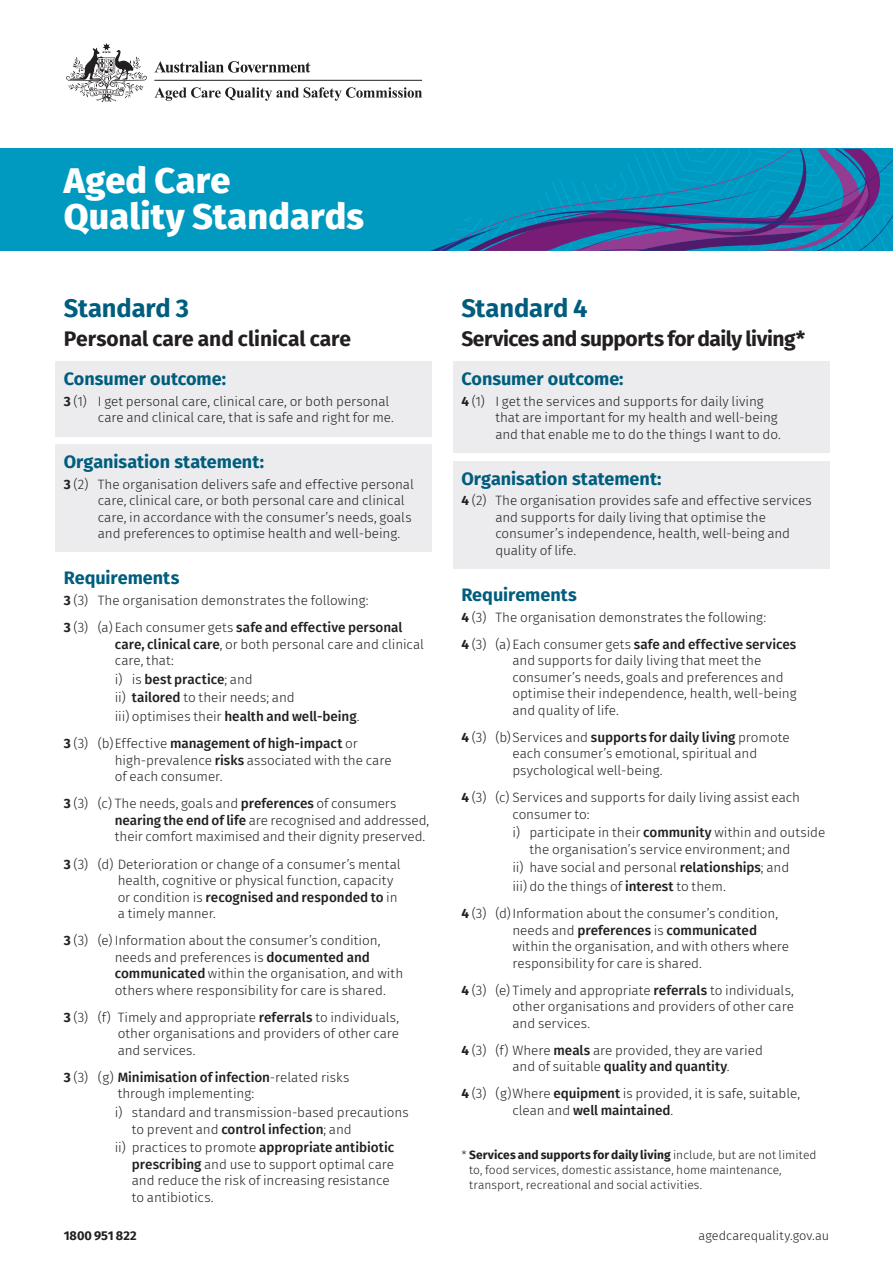
<style>
.page{position:relative;width:893px;height:1263px;background:#fff}
.page>*{position:absolute;margin:0;border:0;box-sizing:border-box;transform-origin:0 0}
.t1{font:800 36px/36px "Fira Sans";letter-spacing:.005em;color:#fff}
.t2{font:700 25.5px "Fira Sans";letter-spacing:-.005em;color:#005d7d}
.t3{font:700 21px "Fira Sans";letter-spacing:-.025em;color:#231f20}
.t4{font:700 21px "Fira Sans";letter-spacing:-.005em;color:#231f20}
.t5{font:700 18px "Fira Sans";color:#005d7d}
.t6{font:300 13.5px/16.5px "Fira Sans";letter-spacing:-.005em;color:#231f20}
.t7{font:300 12.75px "Fira Sans";letter-spacing:.005em;color:#231f20}
.t8{font:700 12.75px "Fira Sans";color:#231f20}
.t9{font:300 12px/15px "Fira Sans";letter-spacing:.005em;color:#231f20}
.s1{font-weight:700}
.s2{font-weight:500}
</style>
<div class="page">
<svg style="left:154px;top:87px;width:268px;height:14px"></svg>
<svg style="left:154px;top:61px;width:156px;height:12px"></svg>
<svg style="left:66px;top:43px;width:81px;height:59px"></svg>
<hr style="left:154px;top:80px;width:268px;height:1px;background:#231f20">
<div style="left:55px;top:361px;width:377px;height:76px;background:#ececee"></div>
<div style="left:453px;top:361px;width:376px;height:91px;background:#ececee"></div>
<div style="left:55px;top:445px;width:377px;height:107px;background:#ececee"></div>
<div style="left:453px;top:461px;width:376px;height:107px;background:#ececee"></div>
<div style="left:0;top:149px;width:893px;height:102px;background:#0099bf"></div>
<svg style="left:430px;top:149px;width:463px;height:102px"></svg>
<h1 class="t1" style="left:64px;top:160px;width:302px">Aged Care<br>Quality Standards</h1>
<h2 class="t2" style="left:64px;top:287px;width:127px">Standard 3</h2>
<h3 class="t4" style="left:64px;top:320px;width:289px">Personal care and clinical care</h3>
<h3 class="t5" style="left:64px;top:364px;width:164px">Consumer outcome:</h3>
<p class="t6" style="left:98px;top:393px;width:298px;text-indent:-34px"><span class="s1">3</span> (1) I get personal care, clinical care, or both personal care and clinical care, that is safe and right for me.</p>
<h3 class="t5" style="left:64px;top:447px;width:202px">Organisation statement:</h3>
<p class="t6" style="left:98px;top:476px;width:318px;text-indent:-34px"><span class="s1">3</span> (2) The organisation delivers safe and effective personal care, clinical care, or both personal care and clinical care, in accordance with the consumer’s needs, goals and preferences to optimise health and well-being.</p>
<h3 class="t5" style="left:64px;top:563px;width:117px">Requirements</h3>
<p class="t6" style="left:64px;top:587px;width:340px;line-height:27.2px"><span class="s1">3</span> (3) The organisation demonstrates the following:<br><span class="s1">3</span> (3) (a) Each consumer gets <span class="s2">safe and effective personal</span></p>
<p class="t6" style="left:115px;top:636px;width:311px"><span class="s2">care, clinical care</span>, or both personal care and clinical care, that:</p>
<p class="t6" style="left:115px;top:670px;width:246px;line-height:18.6px">i) is <span class="s2">best practice</span>; and<br>ii) <span class="s2">tailored</span> to their needs; and<br>iii) optimises their <span class="s2">health and well-being</span>.</p>
<p class="t6" style="left:115px;top:735px;width:278px;text-indent:-51px"><span class="s1">3</span> (3) (b)Effective <span class="s2">management of high-impact</span> or high-prevalence <span class="s2">risks</span> associated with the care of each consumer.</p>
<p class="t6" style="left:115px;top:795px;width:316px;text-indent:-51px"><span class="s1">3</span> (3) (c) The needs, goals and <span class="s2">preferences</span> of consumers <span class="s2">nearing the end of life</span> are recognised and addressed, their comfort maximised and their dignity preserved.</p>
<p class="t6" style="left:118px;top:855px;width:285px;text-indent:-54px"><span class="s1">3</span> (3) (d) Deterioration or change of a consumer’s mental health, cognitive or physical function, capacity or condition is <span class="s2">recognised and responded to</span> in a timely manner.</p>
<p class="t6" style="left:115px;top:932px;width:290px;text-indent:-51px"><span class="s1">3</span> (3) (e) Information about the consumer’s condition, needs and preferences is <span class="s2">documented and communicated</span> within the organisation, and with others where responsibility for care is shared.</p>
<p class="t6" style="left:118px;top:1009px;width:283px;text-align:justify;text-indent:-54px"><span class="s1">3</span> (3) (f) Timely and appropriate <span class="s2">referrals</span> to individuals, other organisations and providers of other care and services.</p>
<p class="t6" style="left:118px;top:1069px;width:233px;text-indent:-54px"><span class="s1">3</span> (3) (g) <span class="s2">Minimisation of infection</span>-related risks through implementing:</p>
<p class="t6" style="left:132px;top:1104px;width:278px;text-indent:-17px">i) standard and transmission-based precautions to prevent and <span class="s2">control infection</span>; and</p>
<p class="t6" style="left:132px;top:1139px;width:264px;text-indent:-17px">ii) practices to promote <span class="s2">appropriate antibiotic prescribing</span> and use to support optimal care and reduce the risk of increasing resistance to antibiotics.</p>
<h2 class="t2" style="left:461px;top:287px;width:128px">Standard 4</h2>
<h3 class="t3" style="left:461px;top:320px;width:345px">Services and supports for daily living*</h3>
<h3 class="t5" style="left:461px;top:364px;width:164px">Consumer outcome:</h3>
<p class="t6" style="left:495px;top:393px;width:287px;text-indent:-34px"><span class="s1">4</span> (1) I get the services and supports for daily living that are important for my health and well-being and that enable me to do the things I want to do.</p>
<h3 class="t5" style="left:461px;top:463px;width:202px">Organisation statement:</h3>
<p class="t6" style="left:495px;top:492px;width:318px;text-indent:-34px"><span class="s1">4</span> (2) The organisation provides safe and effective services and supports for daily living that optimise the consumer’s independence, health, well-being and quality of life.</p>
<h3 class="t5" style="left:461px;top:579px;width:117px">Requirements</h3>
<p class="t6" style="left:461px;top:603px;width:336px;line-height:27.2px"><span class="s1">4</span> (3) The organisation demonstrates the following:<br><span class="s1">4</span> (3) (a) Each consumer gets <span class="s2">safe and effective services</span></p>
<p class="t6" style="left:512px;top:652px;width:286px">and supports for daily living that meet the consumer’s needs, goals and preferences and optimise their independence, health, well-being and quality of life.</p>
<p class="t6" style="left:512px;top:729px;width:279px;text-indent:-51px"><span class="s1">4</span> (3) (b)Services and <span class="s2">supports for daily living</span> promote each consumer’s emotional, spiritual and psychological well-being.</p>
<p class="t6" style="left:512px;top:789px;width:289px;text-indent:-51px"><span class="s1">4</span> (3) (c) Services and supports for daily living assist each consumer to:</p>
<p class="t6" style="left:529px;top:824px;width:297px;text-indent:-17px">i) participate in their <span class="s2">community</span> within and outside the organisation’s service environment; and</p>
<p class="t6" style="left:512px;top:858px;width:278px;line-height:18.6px">ii) have social and personal <span class="s2">relationships</span>; and iii) do the things of <span class="s2">interest</span> to them.</p>
<p class="t6" style="left:512px;top:905px;width:278px;text-indent:-51px"><span class="s1">4</span> (3) (d)Information about the consumer’s condition, needs and <span class="s2">preferences</span> is <span class="s2">communicated </span>within the organisation, and with others where responsibility for care is shared.</p>
<p class="t6" style="left:512px;top:982px;width:283px;text-align:justify;text-indent:-51px"><span class="s1">4</span> (3) (e) Timely and appropriate <span class="s2">referrals</span> to individuals, other organisations and providers of other care and services.</p>
<p class="t6" style="left:512px;top:1042px;width:252px;text-indent:-51px"><span class="s1">4</span> (3) (f) Where <span class="s2">meals</span> are provided, they are varied and of suitable <span class="s2">quality and quantity</span>.</p>
<p class="t6" style="left:512px;top:1085px;width:289px;text-indent:-51px"><span class="s1">4</span> (3) (g)Where <span class="s2">equipment</span> is provided, it is safe, suitable, clean and <span class="s2">well maintained</span>.</p>
<p class="t9" style="left:469px;top:1147px;width:349px;text-indent:-8px">* <span class="s1">Services and supports for daily living</span> include, but are not limited to, food services, domestic assistance, home maintenance, transport, recreational and social activities.</p>
<p class="t8" style="left:64px;top:1225px;width:74px">1800 951 822</p>
<p class="t7" style="left:699px;top:1227px;width:132px">agedcarequality.gov.au</p>
</div>
